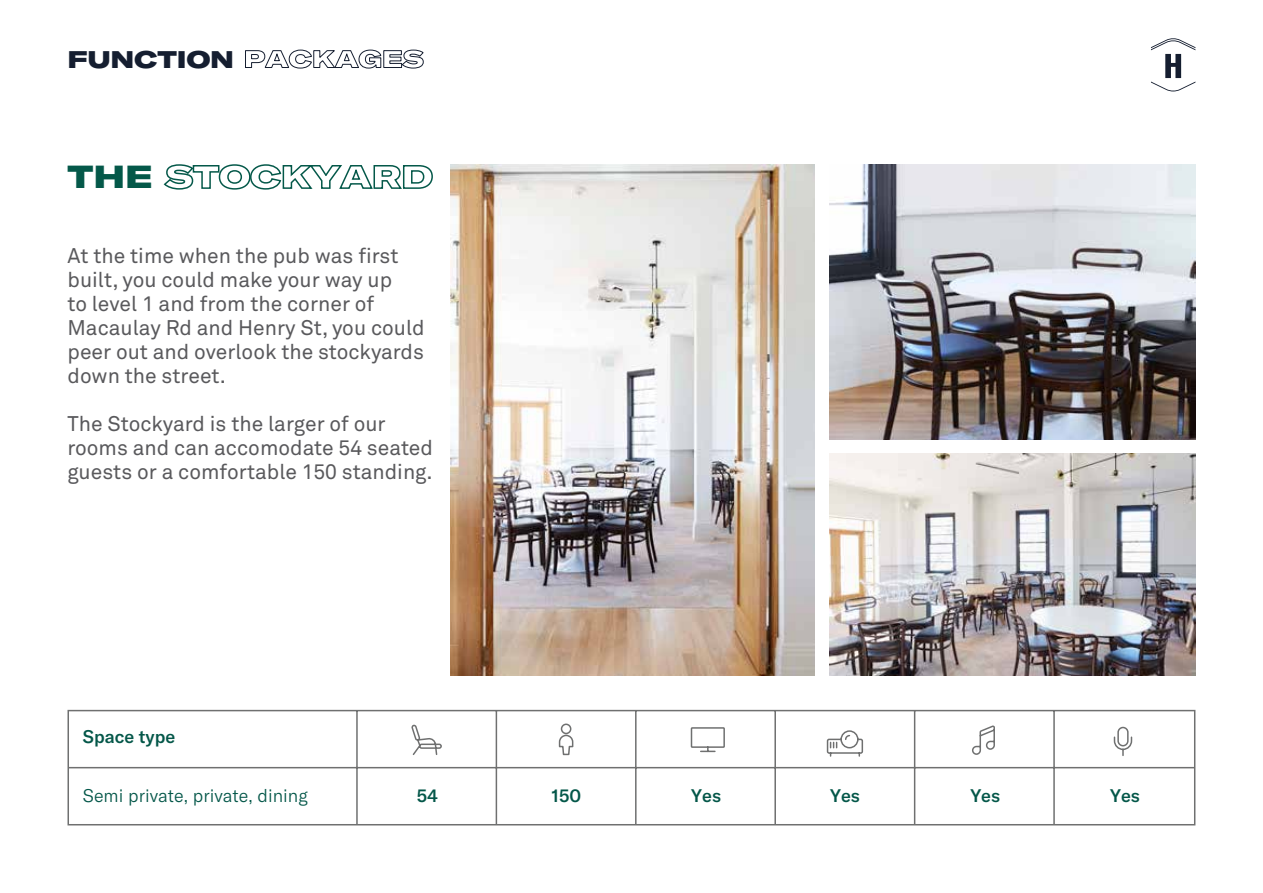
<style>
.page{position:relative;width:1263px;height:893px;background:#fff}
.page>*{position:absolute;margin:0;border:0;box-sizing:border-box;transform-origin:0 0}
.t1{font:900 expanded 31.5px "GT America Trial";color:#045849}
.t2{font:900 expanded 23.7px "GT America Trial";color:#151e30}
.t3{font:21px/24px "Akkurat Pro";color:#59595c}
.t4{font:500 18px "GT America Trial";color:#045749}
.t5{font:300 18px "GT America Trial";color:#045749}
</style>
<div class="page">
<svg style="left:1151px;top:38px;width:44px;height:53px"></svg>
<svg style="left:245px;top:50px;width:179px;height:19px"></svg>
<img style="left:450px;top:164px;width:365px;height:511px">
<img style="left:829px;top:164px;width:366px;height:275px">
<img style="left:829px;top:454px;width:366px;height:221px">
<svg style="left:163px;top:164px;width:270px;height:26px"></svg>
<svg style="left:67px;top:709px;width:1129px;height:117px"></svg>
<svg style="left:410px;top:723px;width:723px;height:34px"></svg>
<p class="t2" style="left:68px;top:50px;width:168px">FUNCTION</p>
<h1 class="t1" style="left:68px;top:165px;width:87px">THE</h1>
<p class="t3" style="left:68px;top:245px;width:359px">At the time when the pub was first built, you could make your way up<br>to level 1 and from the corner of<br>Macaulay Rd and Henry St, you could peer out and overlook the stockyards down the street.</p>
<p class="t3" style="left:68px;top:413px;width:367px">The Stockyard is the larger of our rooms and can accomodate 54 seated guests or a comfortable 150 standing.</p>
<p class="t4" style="left:83px;top:730px;width:94px">Space type</p>
<p class="t5" style="left:83px;top:788px;width:226px">Semi private, private, dining</p>
<p class="t4" style="left:417px;top:788px;width:23px">54</p>
<p class="t4" style="left:551px;top:788px;width:31px">150</p>
<p class="t4" style="left:691px;top:788px;width:31px">Yes</p>
<p class="t4" style="left:830px;top:788px;width:31px">Yes</p>
<p class="t4" style="left:970px;top:788px;width:31px">Yes</p>
<p class="t4" style="left:1110px;top:788px;width:31px">Yes</p>
</div>
